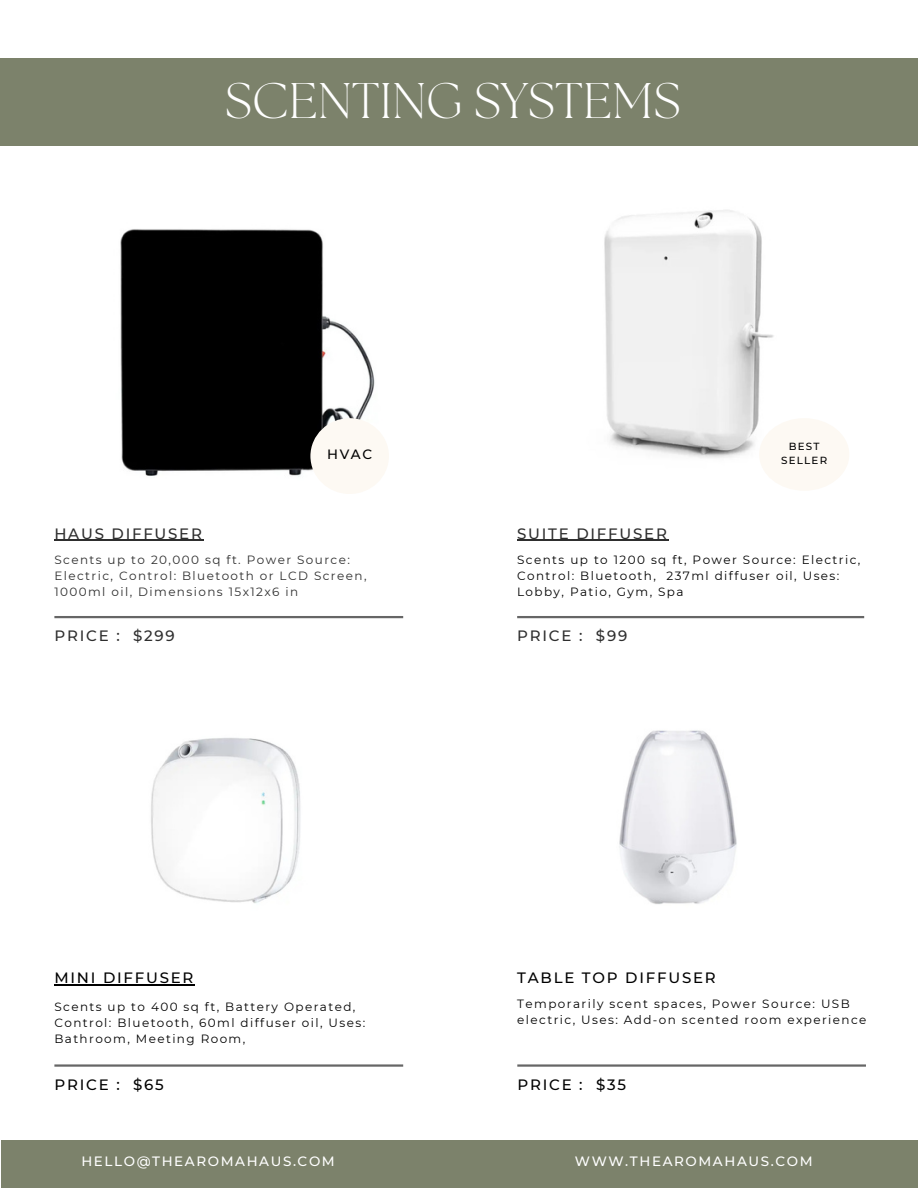
<style>
.page{position:relative;width:918px;height:1188px;background:#fff}
.page>*{position:absolute;margin:0;border:0;box-sizing:border-box;transform-origin:0 0}
.t1{font:300 49.95px "The Seasons";color:#fff}
.t2{font:500 15px "Montserrat";letter-spacing:.12em;color:#000}
.t3{font:500 15px "Montserrat";letter-spacing:.12em;color:#2e2e2e}
.t4{font:500 13.5px "Montserrat";letter-spacing:.12em;color:#fff}
.t5{font:500 13.5px "Montserrat";color:#000}
.t6{font:12px/16px "Montserrat";letter-spacing:.12em;color:#000}
.t7{font:12px/16px "Montserrat";letter-spacing:.12em;color:#2e2e2e}
.t8{font:500 10.35px/13.8px "Montserrat";letter-spacing:.12em;color:#000;text-align:center}
</style>
<div class="page">
<img style="left:120px;top:229px;width:255px;height:248px">
<hr style="left:517px;top:616px;width:347px;height:2px;background:#000">
<img style="left:604px;top:210px;width:170px;height:248px">
<hr style="left:54px;top:616px;width:349px;height:2px;background:#000">
<img style="left:151px;top:738px;width:150px;height:165px">
<hr style="left:54px;top:1064px;width:349px;height:3px;background:#000">
<hr style="left:517px;top:1064px;width:349px;height:3px;background:#000">
<img style="left:619px;top:730px;width:118px;height:174px">
<div style="left:310px;top:418px;width:79px;height:76px;background:#fdf9f3;border-radius:50%"></div>
<div style="left:759px;top:418px;width:90px;height:73px;background:#fdf9f3;border-radius:50%"></div>
<div style="left:1px;top:1141px;width:917px;height:47px;background:#7c826b"></div>
<hr style="left:517px;top:540px;width:152px;height:1px;background:#2e2e2e">
<hr style="left:54px;top:540px;width:150px;height:1px;background:#2e2e2e">
<hr style="left:54px;top:984px;width:141px;height:2px;background:#000">
<div style="left:0;top:58px;width:918px;height:87px;background:#7c826b"></div>
<h1 class="t1" style="left:225px;top:78px;width:457px">SCENTING SYSTEMS</h1>
<p class="t5" style="left:327px;top:446px;width:46px">HVAC</p>
<p class="t8" style="left:781px;top:440px;width:48px">BEST<br>SELLER</p>
<p class="t3" style="left:54px;top:524px;width:149px">HAUS DIFFUSER</p>
<p class="t7" style="left:54px;top:551px;width:314px">Scents up to 20,000 sq ft. Power Source:<br>Electric, Control: Bluetooth or LCD Screen,<br>1000ml oil, Dimensions 15x12x6 in</p>
<p class="t3" style="left:55px;top:627px;width:122px">PRICE : $299</p>
<p class="t2" style="left:54px;top:969px;width:141px">MINI DIFFUSER</p>
<p class="t6" style="left:54px;top:998px;width:312px">Scents up to 400 sq ft, Battery Operated,<br>Control: Bluetooth, 60ml diffuser oil, Uses:<br>Bathroom, Meeting Room,</p>
<p class="t2" style="left:55px;top:1075px;width:111px">PRICE : $65</p>
<p class="t3" style="left:517px;top:524px;width:151px">SUITE DIFFUSER</p>
<p class="t6" style="left:517px;top:551px;width:345px">Scents up to 1200 sq ft, Power Source: Electric,<br>Control: Bluetooth, 237ml diffuser oil, Uses:<br>Lobby, Patio, Gym, Spa</p>
<p class="t3" style="left:517px;top:627px;width:111px">PRICE : $99</p>
<p class="t2" style="left:517px;top:969px;width:200px">TABLE TOP DIFFUSER</p>
<p class="t6" style="left:517px;top:996px;width:351px">Temporarily scent spaces, Power Source: USB electric, Uses: Add-on scented room experience</p>
<p class="t2" style="left:517px;top:1075px;width:110px">PRICE : $35</p>
<p class="t4" style="left:81px;top:1153px;width:255px">HELLO@THEAROMAHAUS.COM</p>
<p class="t4" style="left:575px;top:1153px;width:239px">WWW.THEAROMAHAUS.COM</p>
</div>
